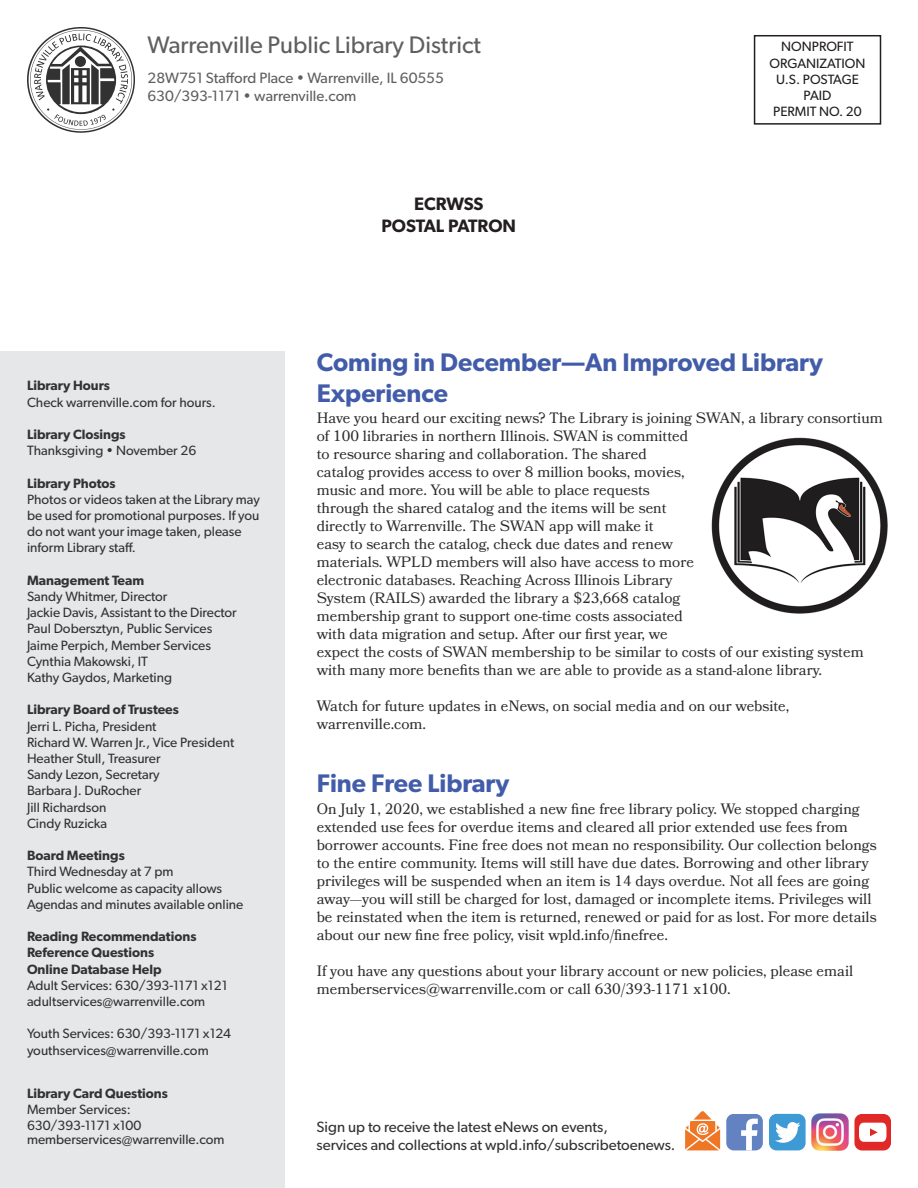
<style>
.page{position:relative;width:918px;height:1188px;background:#fff}
.page>*{position:absolute;margin:0;border:0;box-sizing:border-box;transform-origin:0 0}
.t1{font:600 25.5px/30.6px "Gibson";color:#425ca9}
.t2{font:24px "Gibson";color:#605f60}
.t3{font:600 18px/21.6px "Gibson";color:#231f20;text-align:center}
.t4{font:15px/18px "Bookmania";color:#2b2c2c}
.t5{font:15px/18px "Gibson";color:#323233}
.t6{font:15px/18px "Gibson";color:#605f60}
.t7{font:13.5px/16.2px "Gibson";color:#323233}
.t8{font:600 13.5px/16.2px "Gibson";color:#323233}
.t9{font:13.5px/16.2px "Gibson";color:#231f20;text-align:center}
</style>
<div class="page">
<div style="left:754px;top:35px;width:127px;height:90px;border:2px solid #231f20"></div>
<svg style="left:27px;top:27px;width:108px;height:106px"></svg>
<div style="left:75px;top:56px;width:11px;height:11px;background:#323233;border-radius:50%"></div>
<div style="left:0;top:351px;width:285px;height:837px;background:#e6e7e9"></div>
<svg style="left:685px;top:1111px;width:35px;height:39px"></svg>
<div style="left:726px;top:1114px;width:37px;height:36px;background:#6282c1;border-radius:8px"></div>
<svg style="left:741px;top:1119px;width:17px;height:31px"></svg>
<div style="left:769px;top:1114px;width:37px;height:36px;background:#3e9ad4;border-radius:8px"></div>
<svg style="left:775px;top:1122px;width:25px;height:21px"></svg>
<img style="left:812px;top:1114px;width:36px;height:36px">
<svg style="left:854px;top:1114px;width:37px;height:36px"></svg>
<svg style="left:859px;top:1123px;width:27px;height:19px"></svg>
<img style="left:711px;top:437px;width:177px;height:177px">
<h2 class="t2" style="left:148px;top:36px;width:335px">Warrenville Public Library District</h2>
<p class="t6" style="left:148px;top:70px;width:298px">28W751 Stafford Place • Warrenville, IL 60555<br>630/393-1171 • warrenville.com</p>
<p class="t3" style="left:382px;top:195px;width:136px">ECRWSS<br>POSTAL PATRON</p>
<p class="t9" style="left:770px;top:40px;width:98px">NONPROFIT<br>ORGANIZATION<br>U.S. POSTAGE<br>PAID<br>PERMIT NO. 20</p>
<p class="t8" style="left:27px;top:379px;width:84px">Library Hours</p>
<p class="t7" style="left:27px;top:395px;width:190px">Check warrenville.com for hours.</p>
<p class="t8" style="left:27px;top:427px;width:100px">Library Closings</p>
<p class="t7" style="left:27px;top:444px;width:171px">Thanksgiving • November 26</p>
<p class="t8" style="left:27px;top:476px;width:90px">Library Photos</p>
<p class="t7" style="left:27px;top:492px;width:234px">Photos or videos taken at the Library may be used for promotional purposes. If you do not want your image taken, please inform Library staff.</p>
<p class="t8" style="left:27px;top:573px;width:119px">Management Team</p>
<p class="t7" style="left:27px;top:589px;width:211px">Sandy Whitmer, Director<br>Jackie Davis, Assistant to the Director<br>Paul Dobersztyn, Public Services<br>Jaime Perpich, Member Services<br>Cynthia Makowski, IT<br>Kathy Gaydos, Marketing</p>
<p class="t8" style="left:27px;top:703px;width:153px">Library Board of Trustees</p>
<p class="t7" style="left:27px;top:719px;width:209px">Jerri L. Picha, President<br>Richard W. Warren Jr., Vice President<br>Heather Stull, Treasurer<br>Sandy Lezon, Secretary<br>Barbara J. DuRocher<br>Jill Richardson<br>Cindy Ruzicka</p>
<p class="t8" style="left:27px;top:849px;width:99px">Board Meetings</p>
<p class="t7" style="left:27px;top:865px;width:218px">Third Wednesday at 7 pm<br>Public welcome as capacity allows<br>Agendas and minutes available online</p>
<p class="t8" style="left:27px;top:930px;width:171px">Reading Recommendations<br>Reference Questions<br>Online Database Help</p>
<p class="t7" style="left:27px;top:978px;width:202px">Adult Services: 630/393-1171 x121 adultservices@warrenville.com</p>
<p class="t7" style="left:27px;top:1027px;width:206px">Youth Services: 630/393-1171 x124 youthservices@warrenville.com</p>
<p class="t8" style="left:27px;top:1086px;width:142px">Library Card Questions</p>
<p class="t7" style="left:27px;top:1102px;width:116px">Member Services:<br>630/393-1171 x100</p>
<p class="t7" style="left:27px;top:1132px;width:199px">memberservices@warrenville.com</p>
<h1 class="t1" style="left:317px;top:349px;width:508px">Coming in December—An Improved Library<br>Experience</h1>
<p class="t4" style="left:317px;top:410px;width:568px">Have you heard our exciting news? The Library is joining SWAN, a library consortium of 100 libraries in northern Illinois. SWAN is committed<br>to resource sharing and collaboration. The shared<br>catalog provides access to over 8 million books, movies,<br>music and more. You will be able to place requests<br>through the shared catalog and the items will be sent<br>directly to Warrenville. The SWAN app will make it<br>easy to search the catalog, check due dates and renew<br>materials. WPLD members will also have access to more<br>electronic databases. Reaching Across Illinois Library<br>System (RAILS) awarded the library a $23,668 catalog<br>membership grant to support one-time costs associated<br>with data migration and setup. After our first year, we<br>expect the costs of SWAN membership to be similar to costs of our existing system with many more benefits than we are able to provide as a stand-alone library.</p>
<p class="t4" style="left:317px;top:698px;width:474px">Watch for future updates in eNews, on social media and on our website, warrenville.com.</p>
<h1 class="t1" style="left:317px;top:770px;width:194px">Fine Free Library</h1>
<p class="t4" style="left:317px;top:800px;width:562px">On July 1, 2020, we established a new fine free library policy. We stopped charging extended use fees for overdue items and cleared all prior extended use fees from borrower accounts. Fine free does not mean no responsibility. Our collection belongs to the entire community. Items will still have due dates. Borrowing and other library privileges will be suspended when an item is 14 days overdue. Not all fees are going away—you will still be charged for lost, damaged or incomplete items. Privileges will be reinstated when the item is returned, renewed or paid for as lost. For more details about our new fine free policy, visit wpld.info/finefree.</p>
<p class="t4" style="left:317px;top:962px;width:538px">If you have any questions about your library account or new policies, please email memberservices@warrenville.com or call 630/393-1171 x100.</p>
<p class="t5" style="left:317px;top:1120px;width:360px">Sign up to receive the latest eNews on events,<br>services and collections at wpld.info/subscribetoenews.</p>
</div>
